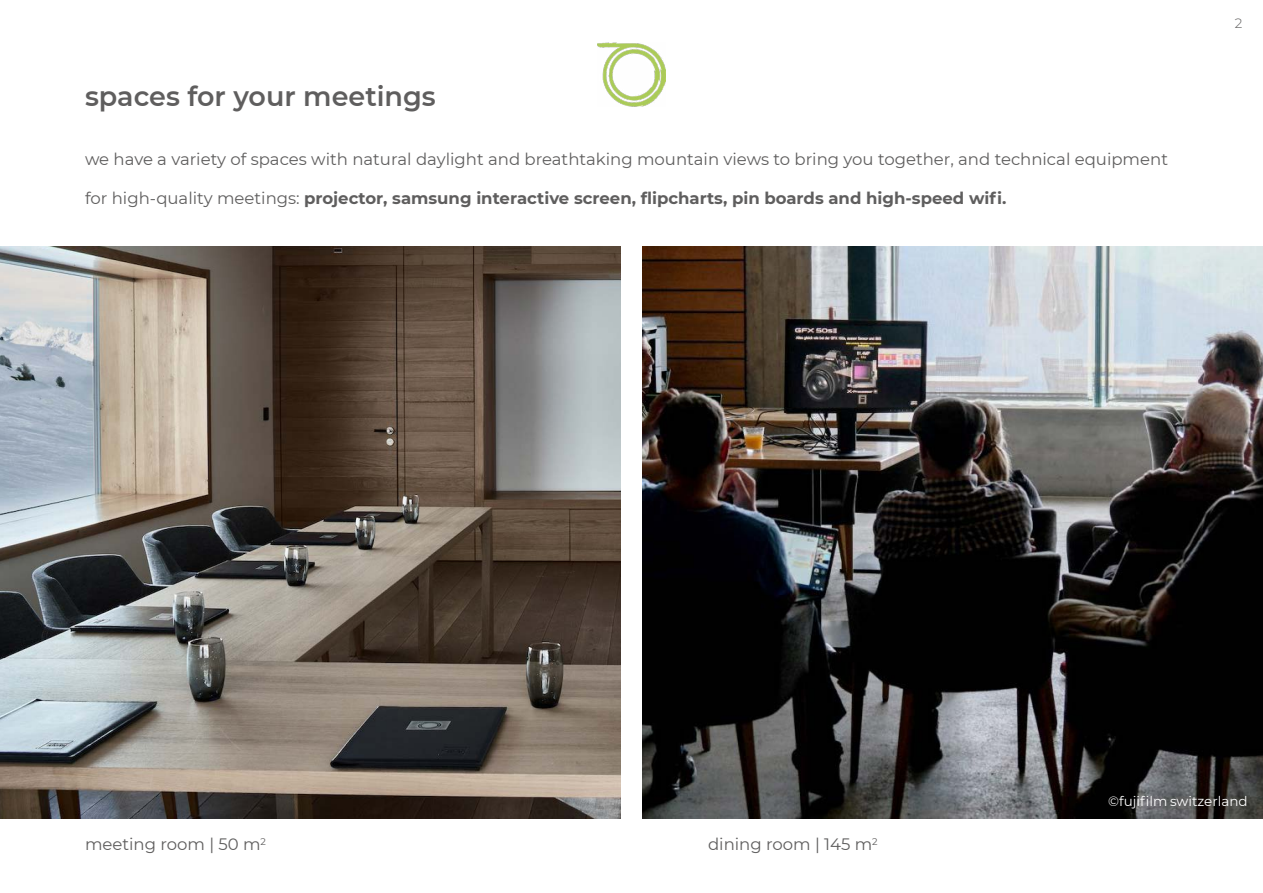
<style>
.page{position:relative;width:1263px;height:893px;background:#fff}
.page>*{position:absolute;margin:0;border:0;box-sizing:border-box;transform-origin:0 0}
.t1{font:600 27px "Montserrat";color:#5f5e5e}
.t2{font:16.5px "Montserrat";color:#5f5e5e}
.t3{font:700 16.5px "Montserrat";color:#5f5e5e}
.t4{font:13.5px "Montserrat";color:#fff}
.t5{font:300 13.5px "Montserrat";color:#5f5e5e}
.s1{font-weight:400}
</style>
<div class="page">
<img style="left:0;top:247px;width:621px;height:572px">
<img style="left:597px;top:43px;width:68px;height:63px">
<img style="left:642px;top:247px;width:621px;height:572px">
<h1 class="t1" style="left:85px;top:78px;width:352px">spaces for your meetings</h1>
<p class="t2" style="left:85px;top:148px;width:1084px">we have a variety of spaces with natural daylight and breathtaking mountain views to bring you together, and technical equipment</p>
<p class="t3" style="left:85px;top:186px;width:923px"><span class="s1">for high-quality meetings:</span> projector, samsung interactive screen, flipcharts, pin boards and high-speed wifi.</p>
<p class="t5" style="left:1235px;top:14px;width:9px">2</p>
<p class="t2" style="left:85px;top:833px;width:183px">meeting room | 50 m<sup>2</sup></p>
<p class="t2" style="left:708px;top:833px;width:171px">dining room | 145 m<sup>2</sup></p>
<p class="t4" style="left:1108px;top:792px;width:141px">©fujifilm switzerland</p>
</div>
